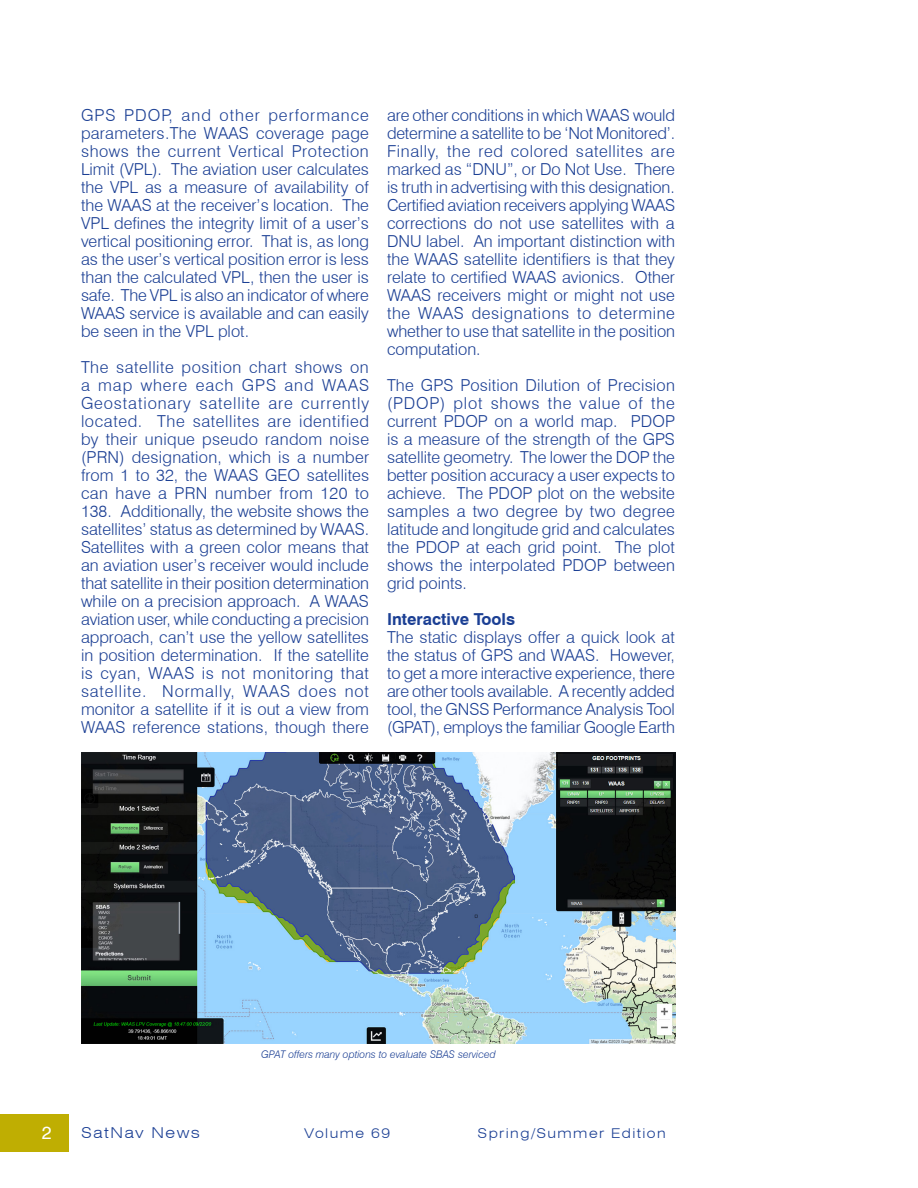
<style>
.page{position:relative;width:918px;height:1188px;background:#fff}
.page>*{position:absolute;margin:0;border:0;box-sizing:border-box;transform-origin:0 0}
.t1{font:18px "Swiss 721 BT";color:#fff}
.t2{font:300 16.5px/18px "Swiss 721 BT";color:#1b3f94;text-align:justify}
.t3{font:700 16.5px "Swiss 721 BT";color:#1b3f94}
.t4{font:300 expanded 15px "Swiss 721 BT";letter-spacing:.095em;color:#1b3f94}
.t5{font:300 expanded 13.5px "Swiss 721 BT";letter-spacing:.11em;color:#1b3f94}
.t6{font:italic 300 10.5px "Swiss 721 BT";color:#1b3f94}
</style>
<div class="page">
<div style="left:0;top:1114px;width:69px;height:38px;background:#bfae02"></div>
<img style="left:81px;top:752px;width:595px;height:292px">
<p class="t2" style="left:81px;top:106px;width:290px">GPS PDOP, and other performance parameters.The WAAS coverage page shows the current Vertical Protection Limit (VPL). The aviation user calculates the VPL as a measure of availability of the WAAS at the receiver’s location. The VPL defines the integrity limit of a user’s vertical positioning error. That is, as long as the user’s vertical position error is less than the calculated VPL, then the user is safe. The VPL is also an indicator of where WAAS service is available and can easily be seen in the VPL plot.</p>
<p class="t2" style="left:81px;top:358px;width:290px">The satellite position chart shows on a map where each GPS and WAAS Geostationary satellite are currently located. The satellites are identified by their unique pseudo random noise (PRN) designation, which is a number from 1 to 32, the WAAS GEO satellites can have a PRN number from 120 to 138. Additionally, the website shows the satellites’ status as determined by WAAS.<br>Satellites with a green color means that an aviation user’s receiver would include that satellite in their position determination while on a precision approach. A WAAS aviation user, while conducting a precision approach, can’t use the yellow satellites in position determination. If the satellite is cyan, WAAS is not monitoring that satellite. Normally, WAAS does not monitor a satellite if it is out a view from WAAS reference stations, though there</p>
<p class="t2" style="left:387px;top:106px;width:290px">are other conditions in which WAAS would determine a satellite to be ‘Not Monitored’.<br>Finally, the red colored satellites are marked as “DNU”, or Do Not Use. There is truth in advertising with this designation.<br>Certified aviation receivers applying WAAS corrections do not use satellites with a DNU label. An important distinction with the WAAS satellite identifiers is that they relate to certified WAAS avionics. Other WAAS receivers might or might not use the WAAS designations to determine whether to use that satellite in the position computation.</p>
<p class="t2" style="left:387px;top:376px;width:290px">The GPS Position Dilution of Precision (PDOP) plot shows the value of the current PDOP on a world map. PDOP is a measure of the strength of the GPS satellite geometry. The lower the DOP the better position accuracy a user expects to achieve. The PDOP plot on the website samples a two degree by two degree latitude and longitude grid and calculates the PDOP at each grid point. The plot shows the interpolated PDOP between grid points.</p>
<p class="t3" style="left:387px;top:607px;width:130px">Interactive Tools</p>
<p class="t2" style="left:387px;top:628px;width:290px">The static displays offer a quick look at the status of GPS and WAAS. However, to get a more interactive experience, there are other tools available. A recently added tool, the GNSS Performance Analysis Tool (GPAT), employs the familiar Google Earth</p>
<p class="t6" style="left:261px;top:1048px;width:236px">GPAT offers many options to evaluate SBAS serviced</p>
<p class="t1" style="left:42px;top:1120px;width:11px">2</p>
<p class="t4" style="left:81px;top:1124px;width:120px">SatNav News</p>
<p class="t5" style="left:304px;top:1125px;width:88px">Volume 69</p>
<p class="t5" style="left:478px;top:1125px;width:190px">Spring/Summer Edition</p>
</div>
